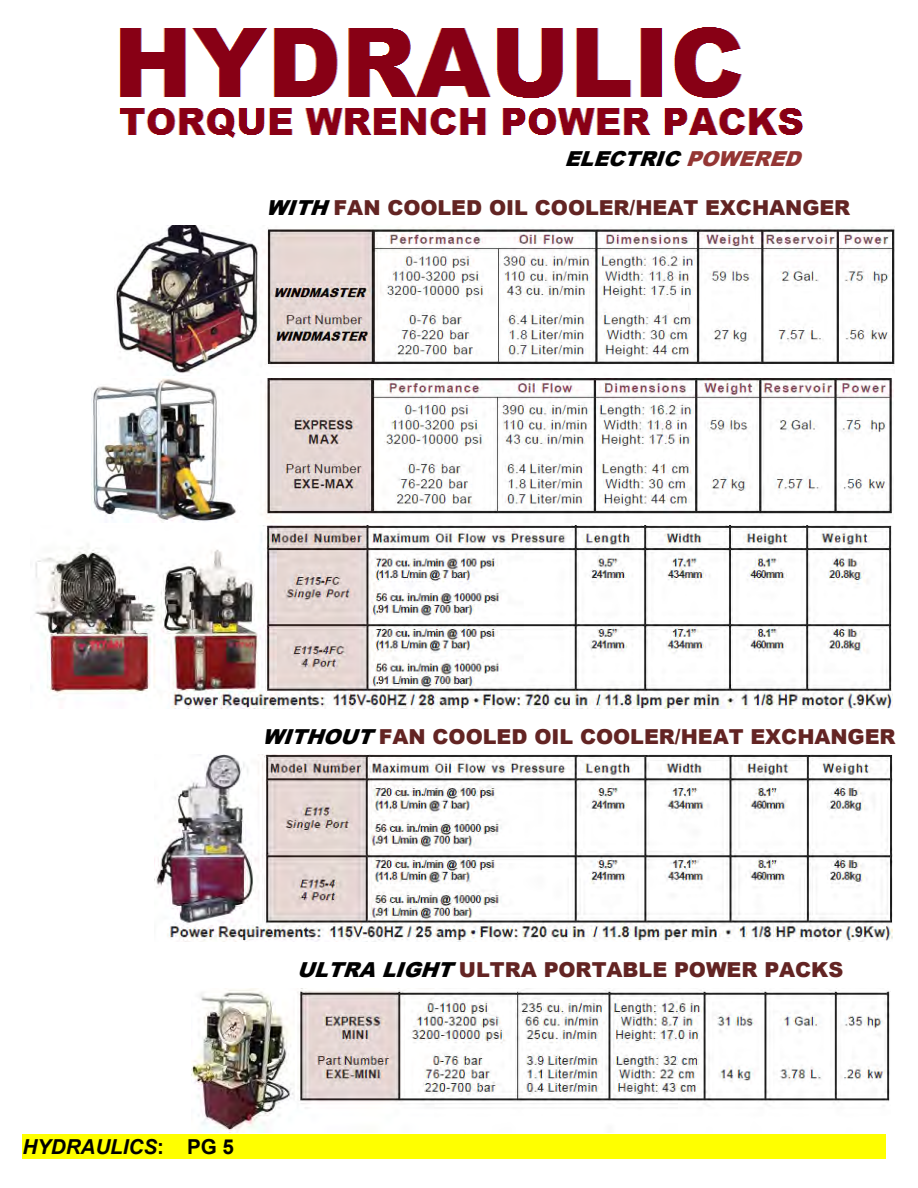
<style>
.page{position:relative;width:918px;height:1188px;background:#fff}
.page>*{position:absolute;margin:0;border:0;box-sizing:border-box;transform-origin:0 0}
.t1{font:900 20.7px "Arial";letter-spacing:-.005em;color:#632423}
.t2{font:italic 900 20.7px "Arial";color:#000}
.t3{font:italic 700 20.7px "Arial";letter-spacing:-.005em;color:#000}
.s1{color:#943634}
.s2{font-style:italic;color:#000}
.s3{font-style:normal}
</style>
<div class="page">
<img style="left:119px;top:27px;width:684px;height:111px">
<img style="left:114px;top:226px;width:780px;height:149px">
<img style="left:91px;top:378px;width:803px;height:144px">
<img style="left:35px;top:525px;width:857px;height:183px">
<img style="left:154px;top:755px;width:739px;height:186px">
<img style="left:191px;top:988px;width:700px;height:144px">
<div style="left:22px;top:1134px;width:864px;height:24px;background:#ff0"></div>
<p class="t2" style="left:564px;top:143px;width:247px">ELECTRIC <span class="s1">POWERED</span></p>
<p class="t1" style="left:266px;top:192px;width:586px"><span class="s2">WITH</span>FAN COOLED OIL COOLER/HEAT EXCHANGER</p>
<p class="t1" style="left:262px;top:721px;width:635px"><span class="s2">WITHOUT</span>FAN COOLED OIL COOLER/HEAT EXCHANGER</p>
<p class="t3" style="left:22px;top:1133px;width:213px">HYDRAULICS<span class="s3">: PG 5</span></p>
<p class="t1" style="left:297px;top:955px;width:548px"><span class="s2">ULTRALIGHT</span>ULTRA PORTABLE POWER PACKS</p>
</div>
